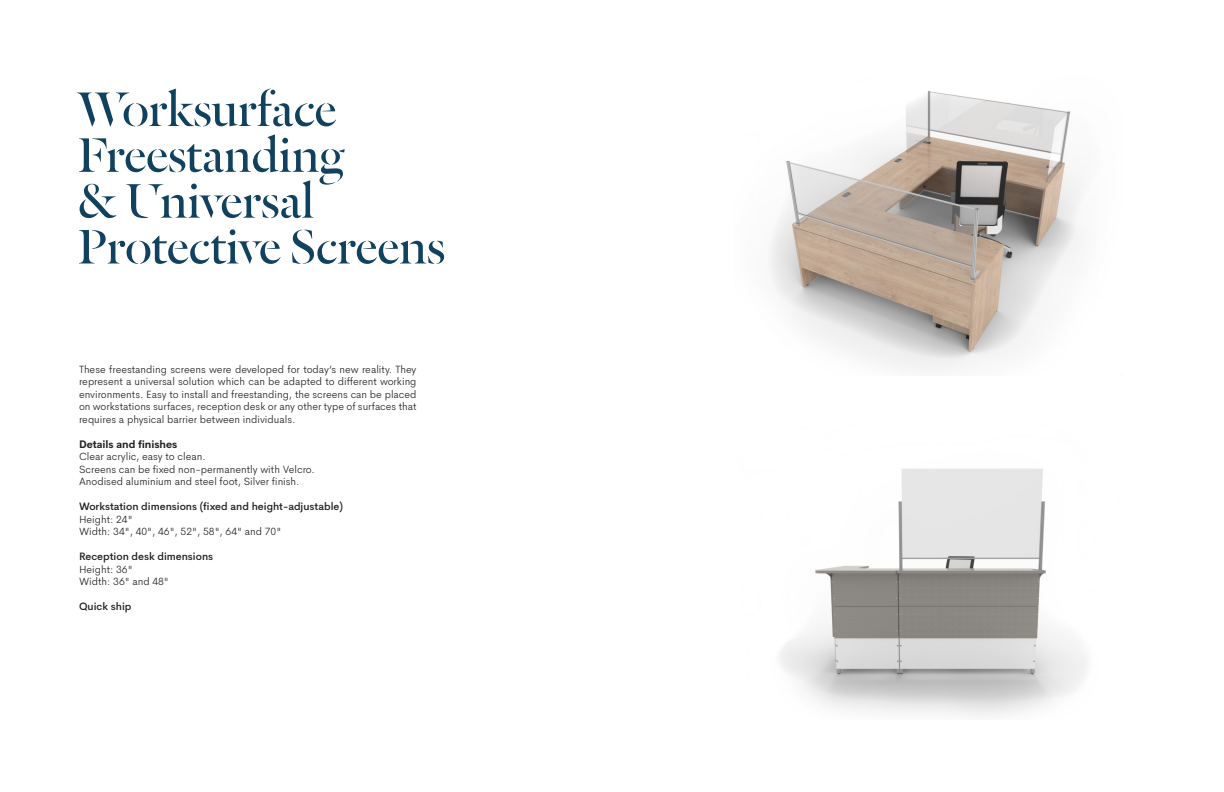
<style>
.page{position:relative;width:1224px;height:792px;background:#fff}
.page>*{position:absolute;margin:0;border:0;box-sizing:border-box;transform-origin:0 0}
.t1{font:53.1px/45.8px "Dala Floda";letter-spacing:-.01em;color:#10415e}
.t2{font:300 10.5px/12.5px "Cerebri Sans";color:#231f20;text-align:justify}
.t3{font:500 10.5px "Cerebri Sans";color:#231f20}
.t4{font:700 10.5px "Cerebri Sans";color:#231f20}
</style>
<div class="page">
<img style="left:769px;top:91px;width:313px;height:280px">
<img style="left:780px;top:468px;width:307px;height:248px">
<p class="t1" style="left:77px;top:84px;width:370px">Worksurface<br>Freestanding<br>&amp; Universal<br>Protective Screens</p>
<p class="t2" style="left:79px;top:362px;width:339px">These freestanding screens were developed for today’s new reality. They represent a universal solution which can be adapted to different working environments. Easy to install and freestanding, the screens can be placed on workstations surfaces, reception desk or any other type of surfaces that requires a physical barrier between individuals.</p>
<p class="t4" style="left:79px;top:436px;width:100px">Details and finishes</p>
<p class="t2" style="left:79px;top:450px;width:128px">Clear acrylic, easy to clean.</p>
<p class="t2" style="left:79px;top:462px;width:237px">Screens can be fixed non-permanently with Velcro.</p>
<p class="t2" style="left:79px;top:475px;width:222px">Anodised aluminium and steel foot, Silver finish.</p>
<p class="t3" style="left:79px;top:498px;width:265px">Workstation dimensions (fixed and height-adjustable)</p>
<p class="t2" style="left:79px;top:512px;width:55px">Height: 24"</p>
<p class="t2" style="left:79px;top:525px;width:204px">Width: 34", 40", 46", 52", 58", 64" and 70"</p>
<p class="t3" style="left:79px;top:548px;width:136px">Reception desk dimensions</p>
<p class="t2" style="left:79px;top:562px;width:55px">Height: 36"</p>
<p class="t2" style="left:79px;top:575px;width:91px">Width: 36" and 48"</p>
<p class="t3" style="left:79px;top:598px;width:54px">Quick ship</p>
</div>
